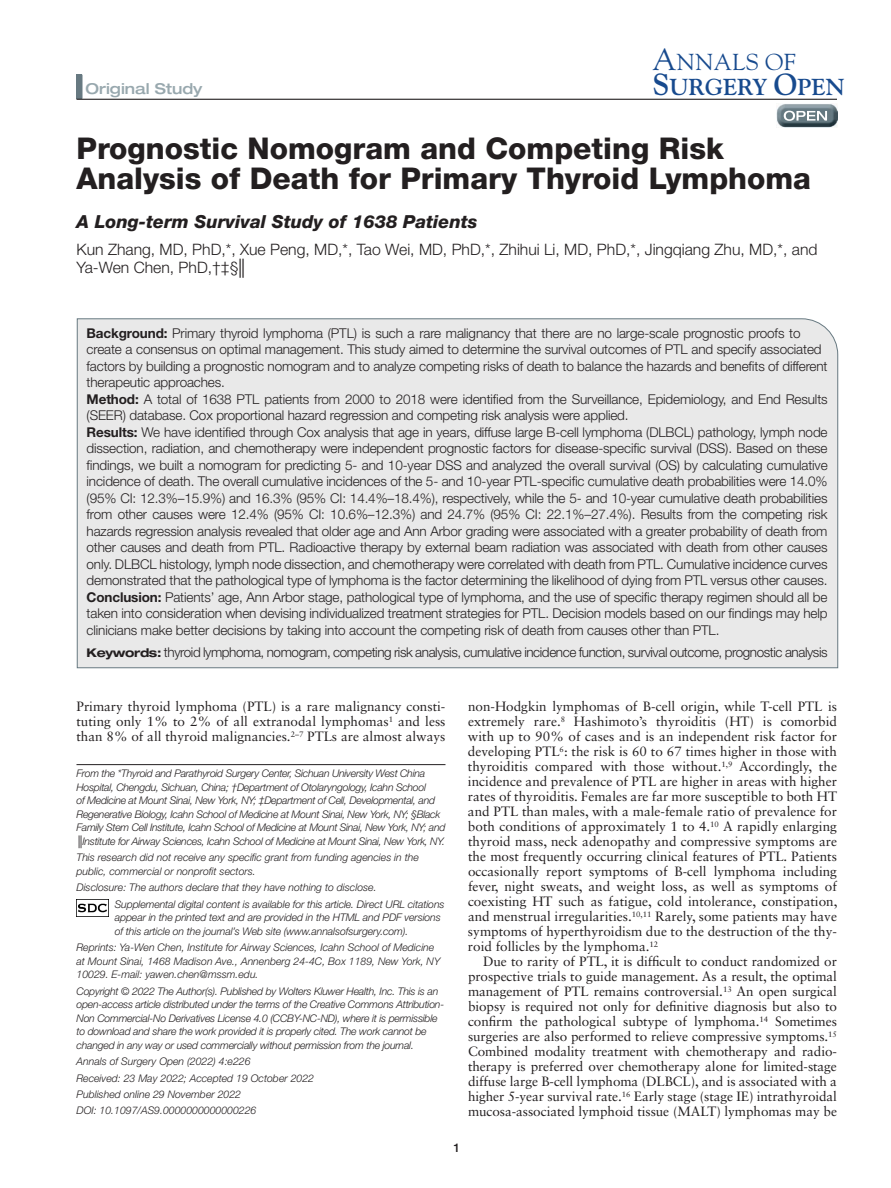
<style>
.page{position:relative;width:891px;height:1188px;background:#fff}
.page>*{position:absolute;margin:0;border:0;box-sizing:border-box;transform-origin:0 0}
.t1{font:800 30px/30px "Helvetica Neue LT Std";color:#231f20}
.t2{font:700 22.95px/25.2px "Goudy";color:#174a8e}
.t3{font:italic 800 18px "Helvetica Neue LT Std";color:#231f20}
.t4{font:300 15.75px/18px "Helvetica Neue LT Std";color:#231f20}
.t5{font:500 expanded 15px "Helvetica Neue LT Std";color:#98a8ae}
.t6{font:300 13.5px/16.5px "Helvetica Neue LT Std";letter-spacing:-.01em;color:#231f20}
.t7{font:13.5px/15px "Sabon LT Std";color:#231f20;text-align:justify}
.t8{font:300 13.5px "Helvetica Neue LT Std";letter-spacing:-.03em;color:#231f20}
.t9{font:500 12px "Helvetica Neue LT Std";color:#231f20}
.t10{font:italic 300 10.5px/13.5px "Helvetica Neue LT Std";letter-spacing:-.02em;color:#231f20}
.t11{font:italic 300 10.5px/13.5px "Helvetica Neue LT Std";color:#231f20}
.s1{font-weight:400;font-size:30.45px}
.s2{font-weight:400}
.s3{font-size:30.45px}
.s4{font-family:"STIX General";font-weight:400}
.s5{font-weight:700}
.s6{font-weight:700;font-stretch:expanded;font-size:12px}
.s7{font-family:"STIX General";font-weight:400;font-style:normal}
</style>
<div class="page">
<div style="left:76px;top:74px;width:6px;height:25px;background:#677981"></div>
<hr style="left:76px;top:99px;width:761px;height:1px;background:#231f20">
<img style="left:776px;top:104px;width:61px;height:24px">
<svg style="left:784px;top:111px;width:43px;height:10px"></svg>
<hr style="left:76px;top:764px;width:370px;height:1px;background:#231f20">
<img style="left:76px;top:899px;width:33px;height:17px">
<div style="left:76px;top:318px;width:762px;height:351px;background:#e9e9e9"></div>
<p class="t5" style="left:86px;top:80px;width:118px">Original Study</p>
<h2 class="t2" style="left:652px;top:50px;width:194px"><span class="s1">A</span><span class="s2">NNALS OF<br></span><span class="s3">S</span>URGERY <span class="s3">O</span>PEN</h2>
<h1 class="t1" style="left:76px;top:134px;width:736px">Prognostic Nomogram and Competing Risk<br>Analysis of Death for Primary Thyroid Lymphoma</h1>
<h3 class="t3" style="left:76px;top:211px;width:403px">A Long-term Survival Study of 1638 Patients</h3>
<p class="t4" style="left:76px;top:240px;width:743px">Kun Zhang, MD, PhD,*, Xue Peng, MD,*, Tao Wei, MD, PhD,*, Zhihui Li, MD, PhD,*, Jingqiang Zhu, MD,*, and<br>Ya-Wen Chen, PhD,†‡§<span class="s4">║</span></p>
<p class="t6" style="left:87px;top:324px;width:743px"><span class="s5">Background:</span> Primary thyroid lymphoma (PTL) is such a rare malignancy that there are no large-scale prognostic proofs to create a consensus on optimal management. This study aimed to determine the survival outcomes of PTL and specify associated factors by building a prognostic nomogram and to analyze competing risks of death to balance the hazards and benefits of different therapeutic approaches.<br><span class="s5">Method:</span> A total of 1638 PTL patients from 2000 to 2018 were identified from the Surveillance, Epidemiology, and End Results (SEER) database. Cox proportional hazard regression and competing risk analysis were applied.<br><span class="s5">Results:</span> We have identified through Cox analysis that age in years, diffuse large B-cell lymphoma (DLBCL) pathology, lymph node dissection, radiation, and chemotherapy were independent prognostic factors for disease-specific survival (DSS). Based on these findings, we built a nomogram for predicting 5- and 10-year DSS and analyzed the overall survival (OS) by calculating cumulative incidence of death. The overall cumulative incidences of the 5- and 10-year PTL-specific cumulative death probabilities were 14.0% (95% CI: 12.3%–15.9%) and 16.3% (95% CI: 14.4%–18.4%), respectively, while the 5- and 10-year cumulative death probabilities from other causes were 12.4% (95% CI: 10.6%–12.3%) and 24.7% (95% CI: 22.1%–27.4%). Results from the competing risk hazards regression analysis revealed that older age and Ann Arbor grading were associated with a greater probability of death from other causes and death from PTL. Radioactive therapy by external beam radiation was associated with death from other causes only. DLBCL histology, lymph node dissection, and chemotherapy were correlated with death from PTL. Cumulative incidence curves demonstrated that the pathological type of lymphoma is the factor determining the likelihood of dying from PTL versus other causes.<br><span class="s5">Conclusion:</span> Patients’ age, Ann Arbor stage, pathological type of lymphoma, and the use of specific therapy regimen should all be taken into consideration when devising individualized treatment strategies for PTL. Decision models based on our findings may help clinicians make better decisions by taking into account the competing risk of death from causes other than PTL.</p>
<p class="t8" style="left:87px;top:644px;width:743px"><span class="s6">Keywords:</span> thyroid lymphoma, nomogram, competing risk analysis, cumulative incidence function, survival outcome, prognostic analysis</p>
<p class="t7" style="left:76px;top:699px;width:371px">Primary thyroid lymphoma (PTL) is a rare malignancy consti&shy;tuting only 1% to 2% of all extranodal lymphomas<sup>1</sup> and less than 8% of all thyroid malignancies.<sup>2–7</sup> PTLs are almost always</p>
<p class="t7" style="left:468px;top:699px;width:371px">non-Hodgkin lymphomas of B-cell origin, while T-cell PTL is extremely rare.<sup>8</sup> Hashimoto’s thyroiditis (HT) is comorbid with up to 90% of cases and is an independent risk factor for developing PTL<sup>6</sup>: the risk is 60 to 67 times higher in those with thyroiditis compared with those without.<sup>1,9</sup> Accordingly, the incidence and prevalence of PTL are higher in areas with higher rates of thyroiditis. Females are far more susceptible to both HT and PTL than males, with a male-female ratio of prevalence for both conditions of approximately 1 to 4.<sup>10</sup> A rapidly enlarging thyroid mass, neck adenopathy and compressive symptoms are the most frequently occurring clinical features of PTL. Patients occasionally report symptoms of B-cell lymphoma including fever, night sweats, and weight loss, as well as symptoms of coexisting HT such as fatigue, cold intolerance, constipation, and menstrual irregularities.<sup>10,11</sup> Rarely, some patients may have symptoms of hyperthyroidism due to the destruction of the thy&shy;roid follicles by the lymphoma.<sup>12</sup></p>
<p class="t7" style="left:468px;top:954px;width:371px;text-indent:15px">Due to rarity of PTL, it is difficult to conduct randomized or prospective trials to guide management. As a result, the optimal management of PTL remains controversial.<sup>13</sup> An open surgical biopsy is required not only for definitive diagnosis but also to confirm the pathological subtype of lymphoma.<sup>14</sup> Sometimes surgeries are also performed to relieve compressive symptoms.<sup>15<br></sup>Combined modality treatment with chemotherapy and radio&shy;therapy is preferred over chemotherapy alone for limited-stage diffuse large B-cell lymphoma (DLBCL), and is associated with a higher 5-year survival rate.<sup>16</sup> Early stage (stage IE) intrathyroidal mucosa-associated lymphoid tissue (MALT) lymphomas may be</p>
<p class="t10" style="left:76px;top:766px;width:371px">From the *Thyroid and Parathyroid Surgery Center, Sichuan University West China Hospital, Chengdu, Sichuan, China; †Department of Otolaryngology, Icahn School<br>of Medicine at Mount Sinai, New York, NY; ‡Department of Cell, Developmental, and Regenerative Biology, Icahn School of Medicine at Mount Sinai, New York, NY; §Black Family Stem Cell Institute, Icahn School of Medicine at Mount Sinai, New York, NY; and <span class="s7">║</span>Institute for Airway Sciences, Icahn School of Medicine at Mount Sinai, New York, NY.</p>
<p class="t11" style="left:76px;top:850px;width:344px">This research did not receive any specific grant from funding agencies in the public, commercial or nonprofit sectors.</p>
<p class="t10" style="left:115px;top:879px;width:331px;line-height:16.5px;text-indent:-38px">Disclosure: The authors declare that they have nothing to disclose.<br>Supplemental digital content is available for this article. Direct URL citations</p>
<p class="t10" style="left:115px;top:910px;width:328px">appear in the printed text and are provided in the HTML and PDF versions of this article on the journal’s Web site (www.annalsofsurgery.com).</p>
<p class="t11" style="left:76px;top:940px;width:365px">Reprints: Ya-Wen Chen, Institute for Airway Sciences, Icahn School of Medicine at Mount Sinai, 1468 Madison Ave., Annenberg 24-4C, Box 1189, New York, NY<br>10029. E-mail: yawen.chen@mssm.edu.</p>
<p class="t10" style="left:76px;top:984px;width:369px">Copyright © 2022 The Author(s). Published by Wolters Kluwer Health, Inc. This is an open-access article distributed under the terms of the Creative Commons Attribution-Non Commercial-No Derivatives License 4.0 (CCBY-NC-ND), where it is permissible to download and share the work provided it is properly cited. The work cannot be changed in any way or used commercially without permission from the journal.</p>
<p class="t11" style="left:76px;top:1053px;width:239px;line-height:16.5px">Annals of Surgery Open (2022) 4:e226<br>Received: 23 May 2022; Accepted 19 October 2022<br>Published online 29 November 2022<br>DOI: 10.1097/AS9.0000000000000226</p>
<p class="t9" style="left:453px;top:1140px;width:8px">1</p>
</div>
